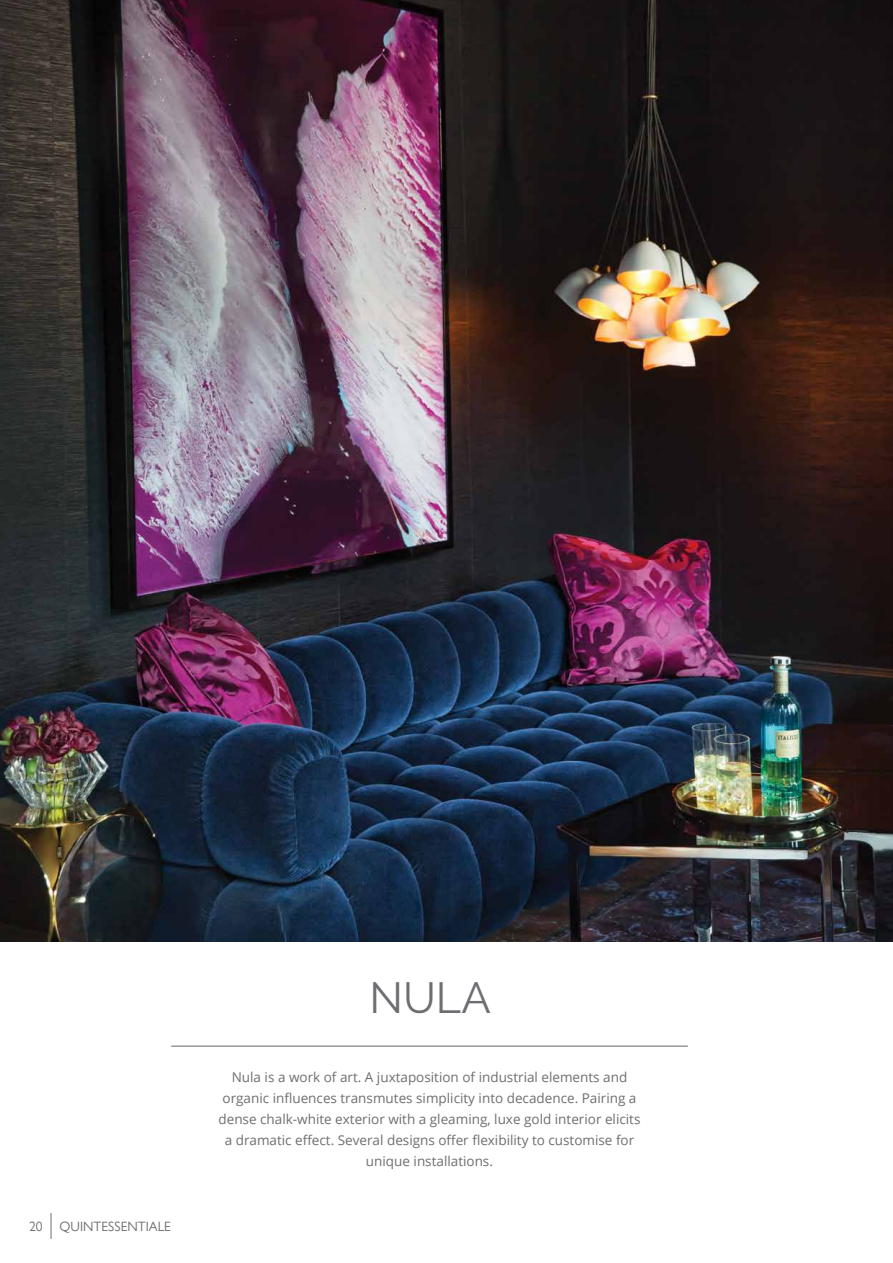
<style>
.page{position:relative;width:893px;height:1263px;background:#fff}
.page>*{position:absolute;margin:0;border:0;box-sizing:border-box;transform-origin:0 0}
.t1{font:43.5px "Raleway";color:#6d6e71}
.t2{font:13.5px/21px "Open Sans";color:#6d6e71;text-align:center}
.t3{font:13.5px "Gill Sans Nova";color:#6d6e71}
</style>
<div class="page">
<svg style="left:51px;top:1213px;width:1px;height:26px"></svg>
<img style="left:0;top:0;width:893px;height:942px">
<hr style="left:171px;top:1046px;width:517px;height:1px;background:#636466">
<p class="t3" style="left:29px;top:1218px;width:15px">20</p>
<p class="t3" style="left:60px;top:1218px;width:113px">QUINTESSENTIALE</p>
<h1 class="t1" style="left:370px;top:972px;width:123px">NULA</h1>
<p class="t2" style="left:218px;top:1066px;width:423px">Nula is a work of art. A juxtaposition of industrial elements and organic influences transmutes simplicity into decadence. Pairing a dense chalk-white exterior with a gleaming, luxe gold interior elicits a dramatic effect. Several designs offer flexibility to customise for unique installations.</p>
</div>
